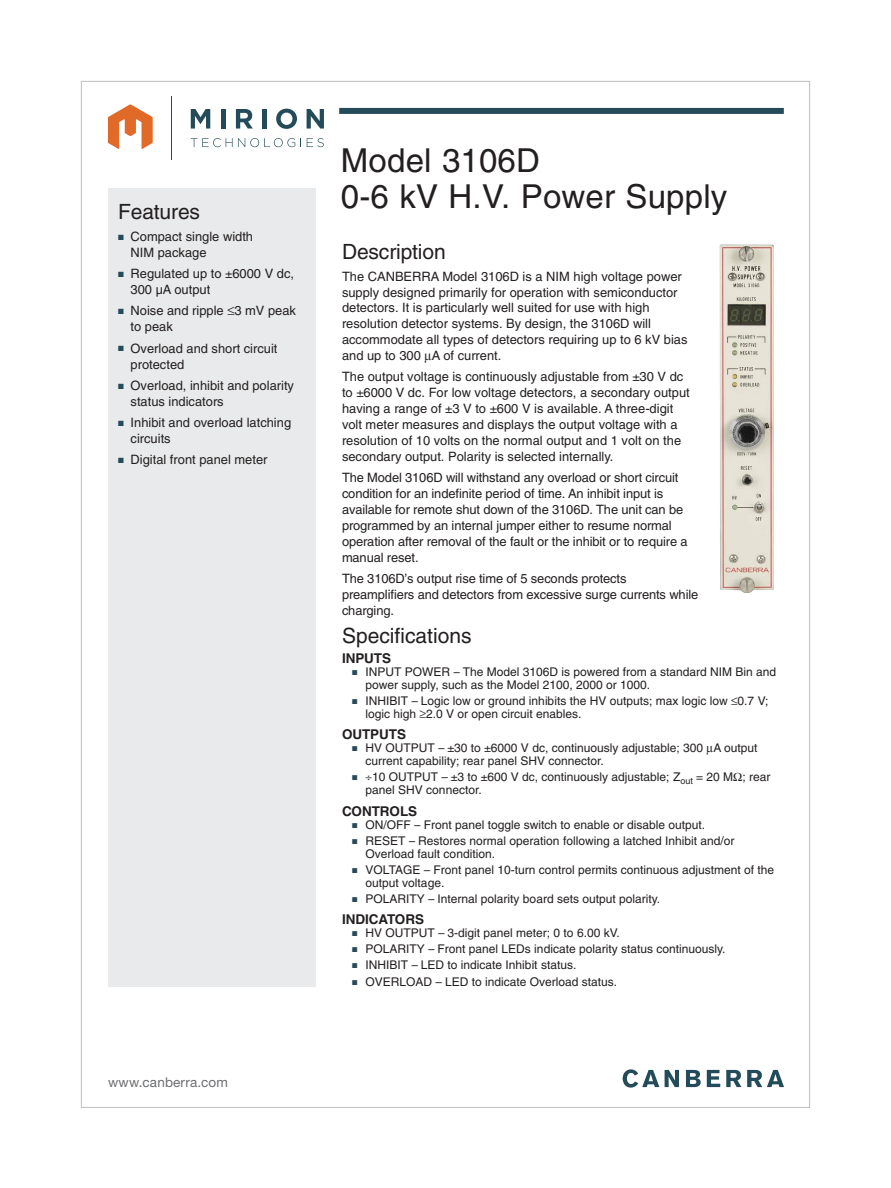
<style>
.page{position:relative;width:891px;height:1188px;background:#fff}
.page>*{position:absolute;margin:0;border:0;box-sizing:border-box;transform-origin:0 0}
.Main_Head{font:33px/35.4px "Helvetica";letter-spacing:.005em;color:#231f20}
.Heads_for_Features{font:21px "Helvetica";letter-spacing:-.005em;color:#231f20}
.Body_Text_Subhead{font:700 13.5px "Helvetica";letter-spacing:-.005em;color:#231f20}
.t1{font:13.5px "Helvetica Neue";letter-spacing:.015em;color:#6c6d70}
.Description{font:12.9px/15.9px "Helvetica";color:#231f20}
.Body_Text_With_Bulle{font:12.9px/15.9px "Helvetica";color:#231f20}
.Specifications_Body{font:12px/12.9px "Helvetica";color:#231f20}
.s1{color:#244b59}
</style>
<div class="page">
<div style="left:108px;top:188px;width:208px;height:799px;background:#e9eaeb"></div>
<div style="left:339px;top:108px;width:445px;height:6px;background:#244b59"></div>
<img style="left:719px;top:244px;width:55px;height:349px">
<hr style="left:171px;top:96px;width:1px;height:64px;background:#244b59">
<svg style="left:191px;top:138px;width:104px;height:9px"></svg>
<svg style="left:306px;top:138px;width:18px;height:9px"></svg>
<svg style="left:191px;top:109px;width:19px;height:20px"></svg>
<hr style="left:221px;top:109px;width:4px;height:20px;background:#244b59">
<svg style="left:236px;top:109px;width:17px;height:20px"></svg>
<hr style="left:262px;top:109px;width:4px;height:20px;background:#244b59">
<svg style="left:276px;top:109px;width:21px;height:20px"></svg>
<svg style="left:307px;top:109px;width:17px;height:20px"></svg>
<svg style="left:108px;top:104px;width:45px;height:45px"></svg>
<svg style="left:623px;top:1069px;width:161px;height:19px"></svg>
<p class="Heads_for_Features" style="left:118px;top:200px;width:83px">Features</p>
<p class="Body_Text_With_Bulle" style="left:131px;top:229px;width:124px;text-indent:-12px"><span class="s1">■</span> Compact single width<br>NIM package</p>
<p class="Body_Text_With_Bulle" style="left:131px;top:266px;width:165px;text-indent:-12px"><span class="s1">■</span> Regulated up to ±6000 V dc,<br>300 µA output</p>
<p class="Body_Text_With_Bulle" style="left:131px;top:303px;width:167px;text-indent:-12px"><span class="s1">■</span> Noise and ripple ≤3 mV peak to peak</p>
<p class="Body_Text_With_Bulle" style="left:131px;top:340px;width:148px;text-indent:-12px"><span class="s1">■</span> Overload and short circuit protected</p>
<p class="Body_Text_With_Bulle" style="left:131px;top:377px;width:165px;text-indent:-12px"><span class="s1">■</span> Overload, inhibit and polarity status indicators</p>
<p class="Body_Text_With_Bulle" style="left:131px;top:415px;width:162px;text-indent:-12px"><span class="s1">■</span> Inhibit and overload latching circuits</p>
<p class="Body_Text_With_Bulle" style="left:118px;top:452px;width:151px"><span class="s1">■</span> Digital front panel meter</p>
<p class="t1" style="left:108px;top:1074px;width:121px">www.canberra.com</p>
<p class="Main_Head" style="left:341px;top:143px;width:388px">Model 3106D<br>0-6 kV H.V. Power Supply</p>
<p class="Heads_for_Features" style="left:342px;top:239px;width:105px">Description</p>
<p class="Description" style="left:342px;top:268px;width:347px">The CANBERRA Model 3106D is a NIM high voltage power supply designed primarily for operation with semiconductor detectors. It is particularly well suited for use with high resolution detector systems. By design, the 3106D will accommodate all types of detectors requiring up to 6 kV bias and up to 300 A of current.</p>
<p class="Description" style="left:342px;top:369px;width:349px">The output voltage is continuously adjustable from ±30 V dc to ±6000 V dc. For low voltage detectors, a secondary output having a range of ±3 V to ±600 V is available. A three-digit volt meter measures and displays the output voltage with a resolution of 10 volts on the normal output and 1 volt on the secondary output. Polarity is selected internally.</p>
<p class="Description" style="left:342px;top:470px;width:347px">The Model 3106D will withstand any overload or short circuit condition for an indefinite period of time. An inhibit input is available for remote shut down of the 3106D. The unit can be programmed by an internal jumper either to resume normal operation after removal of the fault or the inhibit or to require a manual reset.</p>
<p class="Description" style="left:342px;top:571px;width:358px">The 3106D’s output rise time of 5 seconds protects preamplifiers and detectors from excessive surge currents while charging.</p>
<p class="Heads_for_Features" style="left:342px;top:623px;width:131px">Specifications</p>
<p class="Body_Text_Subhead" style="left:342px;top:650px;width:51px">INPUTS</p>
<p class="Specifications_Body" style="left:366px;top:665px;width:412px;text-indent:-14px"><span class="s1">■</span> INPUT POWER – The Model 3106D is powered from a standard NIM Bin and power supply, such as the Model 2100, 2000 or 1000.</p>
<p class="Specifications_Body" style="left:366px;top:694px;width:404px;text-indent:-14px"><span class="s1">■</span> INHIBIT – Logic low or ground inhibits the HV outputs; max logic low ≤0.7 V; logic high ≥2.0 V or open circuit enables.</p>
<p class="Body_Text_Subhead" style="left:342px;top:726px;width:66px">OUTPUTS</p>
<p class="Specifications_Body" style="left:366px;top:742px;width:393px;text-indent:-14px"><span class="s1">■</span> HV OUTPUT – ±30 to ±6000 V dc, continuously adjustable; 300 A output current capability; rear panel SHV connector.</p>
<p class="Specifications_Body" style="left:366px;top:771px;width:406px;text-indent:-14px"><span class="s1">■</span> 10 OUTPUT – ±3 to ±600 V dc, continuously adjustable; Z<sub>out</sub> = 20 M ; rear panel SHV connector.</p>
<p class="Body_Text_Subhead" style="left:342px;top:803px;width:77px">CONTROLS</p>
<p class="Specifications_Body" style="left:352px;top:818px;width:355px"><span class="s1">■</span> ON/OFF – Front panel toggle switch to enable or disable output.</p>
<p class="Specifications_Body" style="left:366px;top:834px;width:370px;text-indent:-14px"><span class="s1">■</span> RESET – Restores normal operation following a latched Inhibit and/or<br>Overload fault condition.</p>
<p class="Specifications_Body" style="left:366px;top:863px;width:410px;text-indent:-14px"><span class="s1">■</span> VOLTAGE – Front panel 10-turn control permits continuous adjustment of the output voltage.</p>
<p class="Specifications_Body" style="left:352px;top:892px;width:310px"><span class="s1">■</span> POLARITY – Internal polarity board sets output polarity.</p>
<p class="Body_Text_Subhead" style="left:342px;top:911px;width:84px">INDICATORS</p>
<p class="Specifications_Body" style="left:352px;top:927px;width:269px"><span class="s1">■</span> HV OUTPUT – 3-digit panel meter; 0 to 6.00 kV.</p>
<p class="Specifications_Body" style="left:352px;top:943px;width:375px"><span class="s1">■</span> POLARITY – Front panel LEDs indicate polarity status continuously.</p>
<p class="Specifications_Body" style="left:352px;top:959px;width:226px"><span class="s1">■</span> INHIBIT – LED to indicate Inhibit status.</p>
<p class="Specifications_Body" style="left:352px;top:975px;width:267px"><span class="s1">■</span> OVERLOAD – LED to indicate Overload status.</p>
</div>
